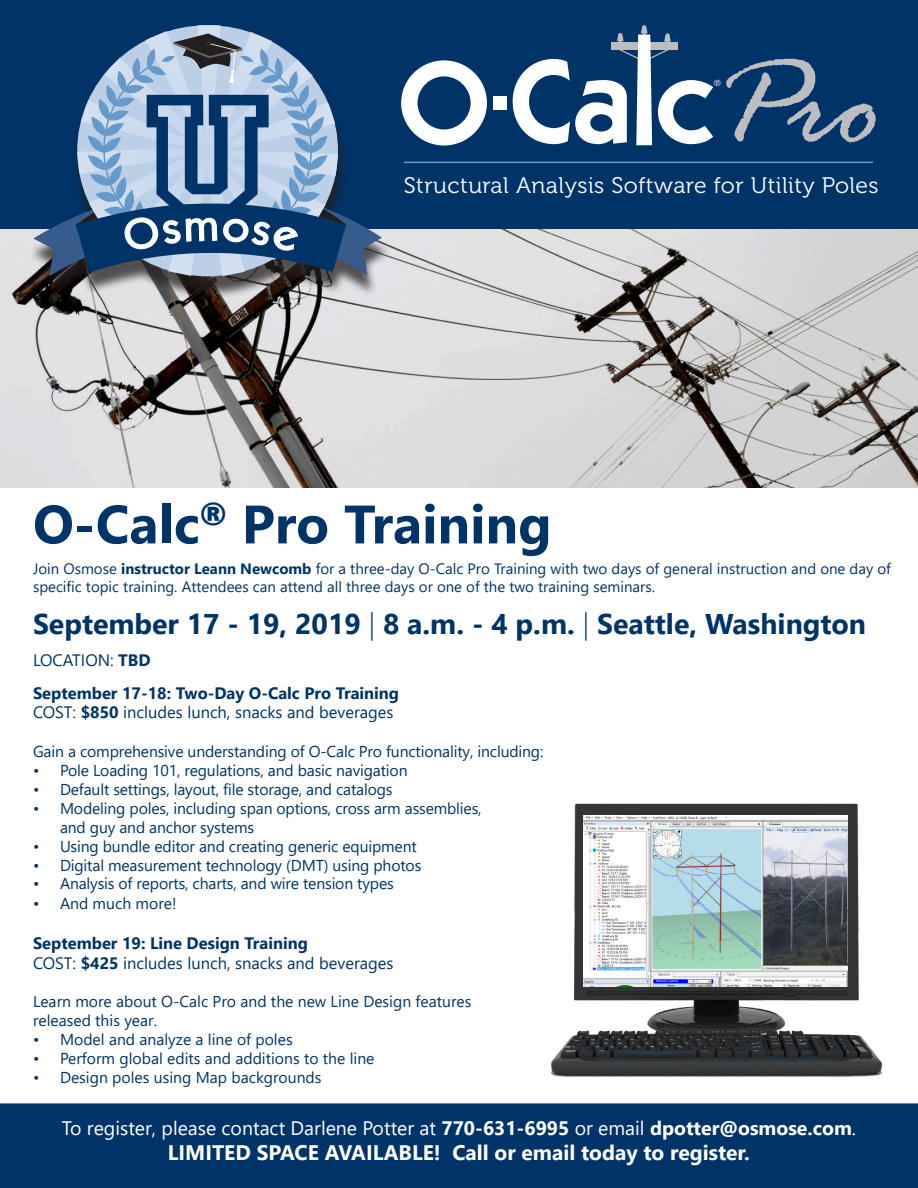
<style>
.page{position:relative;width:918px;height:1188px;background:#fff}
.page>*{position:absolute;margin:0;border:0;box-sizing:border-box;transform-origin:0 0}
.t1{font:700 54px "Segoe UI";color:#003367}
.t2{font:700 28.5px "Segoe UI";color:#003367}
.t3{font:22.5px "Museo 300";letter-spacing:.02em;color:#fff}
.t4{font:700 21px "Segoe UI";color:#fff}
.t5{font:19.5px "Segoe UI";color:#fff}
.t6{font:16.5px "Segoe UI";color:#003367}
.t7{font:700 16.5px "Segoe UI";color:#003367}
.t8{font:15.75px/18.9px "Segoe UI";letter-spacing:-.01em;color:#003367}
.t9{font:15px/18px "Segoe UI";color:#003367}
.t10{font:8.85px "ITC Kabel Std";color:#fff}
.s1{font-weight:700}
.s2{font-weight:300}
</style>
<div class="page">
<div style="left:0;top:0;width:918px;height:230px;background:#003367"></div>
<div style="left:0;top:1103px;width:918px;height:85px;background:#003367"></div>
<hr style="left:404px;top:162px;width:469px;height:1px;background:#679ac8">
<svg style="left:513px;top:25px;width:200px;height:120px"></svg>
<svg style="left:401px;top:60px;width:86px;height:85px"></svg>
<div style="left:494px;top:97px;width:13px;height:13px;background:#fff"></div>
<svg style="left:726px;top:59px;width:150px;height:84px;background:#2f557d"></svg>
<img style="left:0;top:230px;width:918px;height:258px">
<img style="left:551px;top:803px;width:331px;height:274px">
<img style="left:584px;top:815px;width:264px;height:171px">
<div style="left:29px;top:32px;width:362px;height:267px;background:#231f20;opacity:.75"></div>
<svg style="left:77px;top:25px;width:261px;height:8px;background:#2c5784"></svg>
<svg style="left:33px;top:33px;width:349px;height:243px;background:#55779c"></svg>
<p class="t10" style="left:714px;top:78px;width:9px">®</p>
<p class="t3" style="left:404px;top:173px;width:476px">Structural Analysis Software for Utility Poles</p>
<p class="t1" style="left:33px;top:473px;width:520px">O-Calc<sup>®</sup> Pro Training</p>
<p class="t9" style="left:33px;top:558px;width:859px">Join Osmose <span class="s1">instructor Leann Newcomb</span> for a three-day O-Calc Pro Training with two days of general instruction and one day of specific topic training. Attendees can attend all three days or one of the two training seminars.</p>
<p class="t2" style="left:33px;top:597px;width:835px">September 17 - 19, 2019 <span class="s2">|</span> 8 a.m. - 4 p.m. <span class="s2">|</span> Seattle, Washington</p>
<p class="t6" style="left:33px;top:645px;width:119px">LOCATION: <span class="s1">TBD</span></p>
<p class="t7" style="left:33px;top:677px;width:368px">September 17-18: Two-Day O-Calc Pro Training</p>
<p class="t6" style="left:33px;top:697px;width:362px">COST: <span class="s1">$850</span> includes lunch, snacks and beverages</p>
<p class="t8" style="left:33px;top:741px;width:512px">Gain a comprehensive understanding of O-Calc Pro functionality, including:</p>
<p class="t8" style="left:33px;top:760px;width:376px">• Pole Loading 101, regulations, and basic navigation</p>
<p class="t8" style="left:33px;top:778px;width:361px">• Default settings, layout, file storage, and catalogs</p>
<p class="t8" style="left:60px;top:797px;width:423px;text-indent:-27px">• Modeling poles, including span options, cross arm assemblies, and guy and anchor systems</p>
<p class="t8" style="left:33px;top:835px;width:385px">• Using bundle editor and creating generic equipment</p>
<p class="t8" style="left:33px;top:854px;width:390px">• Digital measurement technology (DMT) using photos</p>
<p class="t8" style="left:33px;top:873px;width:362px">• Analysis of reports, charts, and wire tension types</p>
<p class="t8" style="left:33px;top:893px;width:145px">• And much more!</p>
<p class="t7" style="left:33px;top:927px;width:276px">September 19: Line Design Training</p>
<p class="t6" style="left:33px;top:947px;width:362px">COST: <span class="s1">$425</span> includes lunch, snacks and beverages</p>
<p class="t8" style="left:33px;top:991px;width:440px">Learn more about O-Calc Pro and the new Line Design features</p>
<p class="t8" style="left:33px;top:1010px;width:126px">released this year.</p>
<p class="t8" style="left:33px;top:1029px;width:261px">• Model and analyze a line of poles</p>
<p class="t8" style="left:33px;top:1048px;width:343px">• Perform global edits and additions to the line</p>
<p class="t8" style="left:33px;top:1066px;width:290px">• Design poles using Map backgrounds</p>
<p class="t5" style="left:62px;top:1109px;width:796px">To register, please contact Darlene Potter at <span class="s1">770-631-6995</span> or email <span class="s1">dpotter@osmose.com</span>.</p>
<p class="t4" style="left:168px;top:1133px;width:584px">LIMITED SPACE AVAILABLE! Call or email today to register.</p>
</div>
